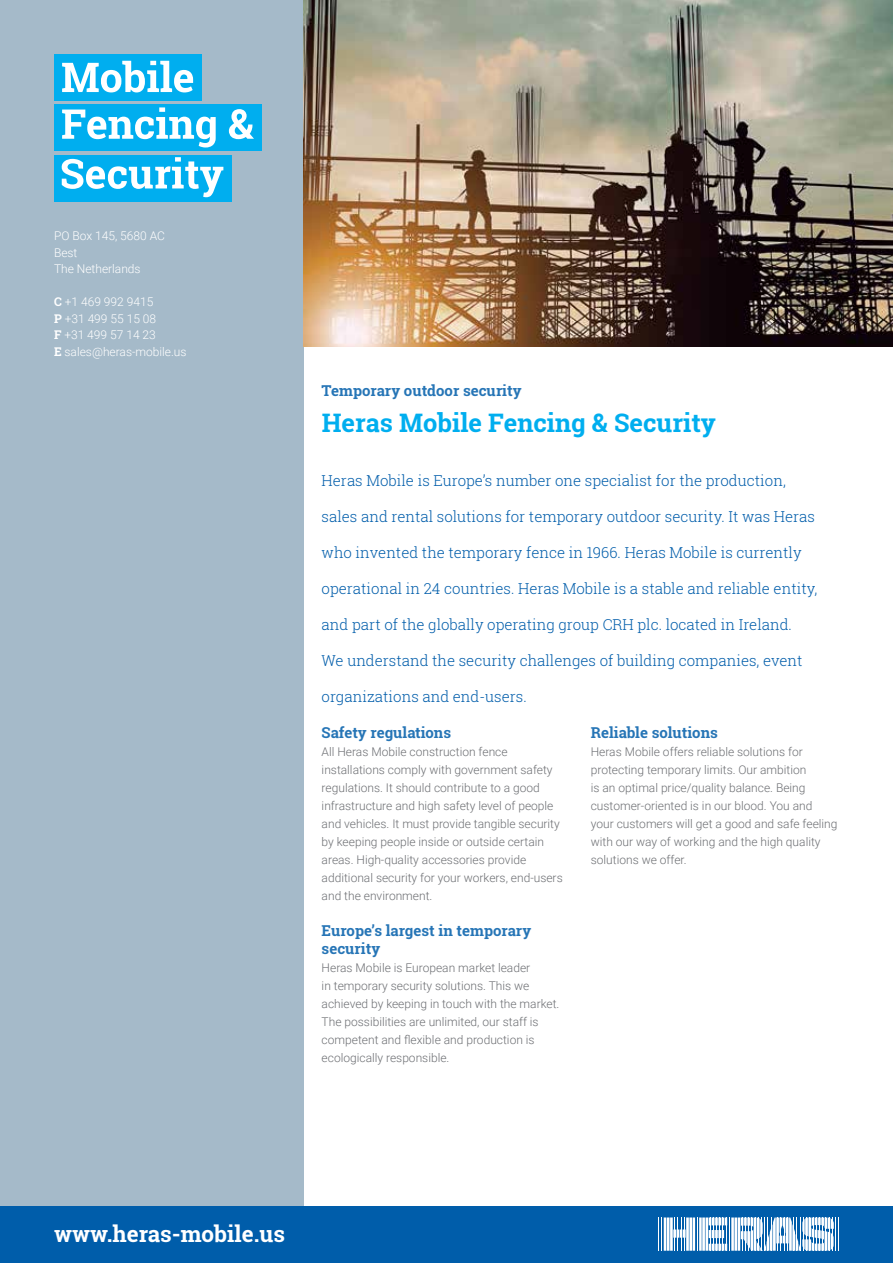
<style>
.page{position:relative;width:893px;height:1263px;background:#fff}
.page>*{position:absolute;margin:0;border:0;box-sizing:border-box;transform-origin:0 0}
.t1{font:700 25.5px "Roboto Slab";color:#00aeef}
.t2{font:700 22.5px "Roboto Slab";color:#fff}
.t3{font:300 15px "Roboto Slab";color:#005daa}
.t4{font:700 15px/18px "Roboto Slab";color:#2675b6}
.t5{font:300 12px/18px "Roboto";color:#6d6f73}
.t6{font:300 12px/16.5px "Roboto";color:#fff}
.s1{font-family:"Roboto Slab";font-weight:700}
</style>
<div class="page">
<div style="left:0;top:0;width:304px;height:1209px;background:#a5bac9"></div>
<div style="left:0;top:1206px;width:893px;height:57px;background:#005daa"></div>
<img style="left:304px;top:0;width:589px;height:346px">
<hr style="left:658px;top:1217px;width:1px;height:34px;background:#fff">
<hr style="left:661px;top:1217px;width:1px;height:34px;background:#fff">
<hr style="left:697px;top:1217px;width:1px;height:34px;background:#fff">
<hr style="left:835px;top:1217px;width:1px;height:34px;background:#fff">
<hr style="left:838px;top:1217px;width:1px;height:34px;background:#fff">
<svg style="left:664px;top:1217px;width:31px;height:34px"></svg>
<hr style="left:705px;top:1217px;width:3px;height:34px;background:#fff">
<hr style="left:702px;top:1217px;width:3px;height:34px;background:#fff">
<hr style="left:699px;top:1217px;width:3px;height:34px;background:#fff">
<svg style="left:709px;top:1217px;width:125px;height:34px"></svg>
<div style="left:54px;top:54px;width:147px;height:47px;background:#00aeef"></div>
<div style="left:54px;top:104px;width:207px;height:47px;background:#00aeef"></div>
<div style="left:54px;top:155px;width:177px;height:46px;background:#00aeef"></div>
<svg style="left:62px;top:61px;width:131px;height:31px"></svg>
<svg style="left:62px;top:107px;width:154px;height:40px"></svg>
<svg style="left:229px;top:109px;width:25px;height:30px"></svg>
<svg style="left:62px;top:157px;width:161px;height:40px"></svg>
<p class="t6" style="left:54px;top:227px;width:113px">PO Box 145, 5680 AC<br>Best<br>The Netherlands</p>
<p class="t6" style="left:54px;top:293px;width:134px"><span class="s1">C</span> +1 469 992 9415<br><span class="s1">P</span> +31 499 55 15 08<br><span class="s1">F</span> +31 499 57 14 23<br><span class="s1">E</span> sales@heras-mobile.us</p>
<p class="t6" style="left:54px;top:227px;width:104px;text-indent:41px">30, 568 JE<br>Oir chot</p>
<p class="t6" style="left:54px;top:293px;width:139px">F: 31 4 9 57 1 23<br>E: info@heras-mobile.com</p>
<p class="t4" style="left:322px;top:381px;width:201px">Temporary outdoor security</p>
<h1 class="t1" style="left:322px;top:405px;width:396px">Heras Mobile Fencing &amp; Security</h1>
<p class="t3" style="left:322px;top:470px;width:466px">Heras Mobile is Europe’s number one specialist for the production,</p>
<p class="t3" style="left:322px;top:506px;width:495px">sales and rental solutions for temporary outdoor security. It was Heras</p>
<p class="t3" style="left:322px;top:542px;width:481px">who invented the temporary fence in 1966. Heras Mobile is currently</p>
<p class="t3" style="left:322px;top:578px;width:497px">operational in 24 countries. Heras Mobile is a stable and reliable entity,</p>
<p class="t3" style="left:322px;top:614px;width:472px">and part of the globally operating group CRH plc. located in Ireland.</p>
<p class="t3" style="left:322px;top:650px;width:482px">We understand the security challenges of building companies, event</p>
<p class="t3" style="left:322px;top:686px;width:207px">organizations and end-users.</p>
<p class="t4" style="left:322px;top:723px;width:131px">Safety regulations</p>
<p class="t5" style="left:322px;top:742px;width:243px">All Heras Mobile construction fence installations comply with government safety regulations. It should contribute to a good infrastructure and high safety level of people and vehicles. It must provide tangible security by keeping people inside or outside certain areas. High-quality accessories provide additional security for your workers, end-users and the environment.</p>
<p class="t4" style="left:322px;top:921px;width:211px">Europe’s largest in temporary security</p>
<p class="t5" style="left:322px;top:958px;width:239px">Heras Mobile is European market leader<br>in temporary security solutions. This we achieved by keeping in touch with the market.<br>The possibilities are unlimited, our staff is competent and flexible and production is ecologically responsible.</p>
<p class="t4" style="left:591px;top:723px;width:129px">Reliable solutions</p>
<p class="t5" style="left:591px;top:742px;width:248px">Heras Mobile offers reliable solutions for protecting temporary limits. Our ambition<br>is an optimal price/quality balance. Being customer-oriented is in our blood. You and your customers will get a good and safe feeling with our way of working and the high quality solutions we offer.</p>
<h2 class="t2" style="left:54px;top:1218px;width:233px">www.heras-mobile.us</h2>
</div>
